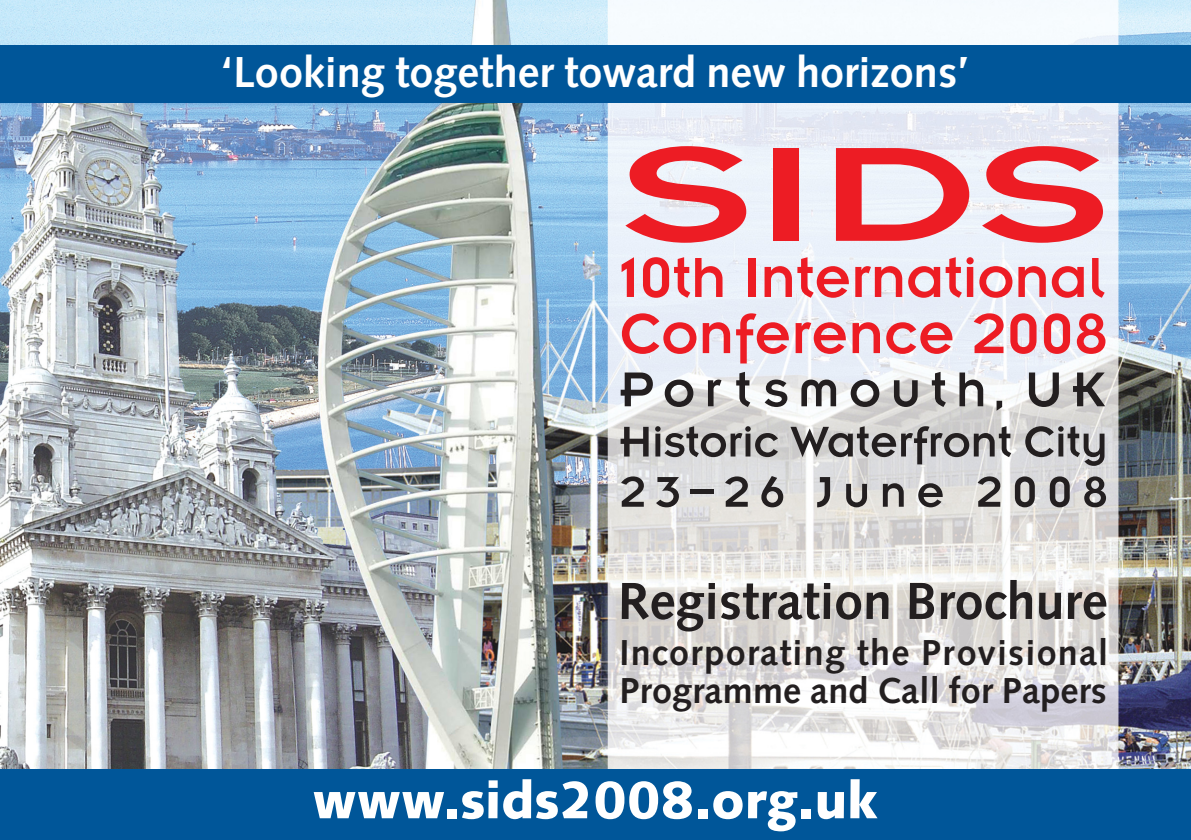
<style>
.page{position:relative;width:1191px;height:840px;background:#fff}
.page>*{position:absolute;margin:0;border:0;box-sizing:border-box;transform-origin:0 0}
.t1{font:700 52px "Syntax";color:#231f20}
.t2{font:900 52px "Syntax";color:#fff}
.t3{font:700 43.2px "Syntax";color:#fff}
.t4{font:700 36px/37.4px "Syntax";letter-spacing:.035em;color:#231f20}
</style>
<div class="page">
<img style="left:0;top:0;width:1191px;height:769px">
<svg style="left:625px;top:146px;width:121px;height:96px;background:#ec878e"></svg>
<div style="left:773px;top:148px;width:25px;height:93px;background:#ed1c24"></div>
<svg style="left:836px;top:148px;width:133px;height:93px;background:#ec7f87"></svg>
<svg style="left:982px;top:146px;width:121px;height:96px;background:#eb868e"></svg>
<svg style="left:621px;top:257px;width:13px;height:40px"></svg>
<svg style="left:643px;top:257px;width:79px;height:40px;background:#ea8e97"></svg>
<div style="left:748px;top:258px;width:7px;height:39px;background:#ed1c24"></div>
<svg style="left:764px;top:257px;width:85px;height:40px;background:#eb9da5"></svg>
<svg style="left:855px;top:266px;width:47px;height:31px"></svg>
<svg style="left:908px;top:257px;width:65px;height:40px;background:#eb959e"></svg>
<svg style="left:979px;top:266px;width:33px;height:31px"></svg>
<svg style="left:1018px;top:266px;width:27px;height:31px"></svg>
<svg style="left:1051px;top:266px;width:32px;height:31px"></svg>
<svg style="left:1092px;top:258px;width:12px;height:39px"></svg>
<svg style="left:622px;top:313px;width:74px;height:41px;background:#e99ea8"></svg>
<svg style="left:702px;top:322px;width:28px;height:31px"></svg>
<svg style="left:736px;top:313px;width:53px;height:50px;background:#e9a0a9"></svg>
<svg style="left:795px;top:322px;width:51px;height:32px;background:#eb858d"></svg>
<svg style="left:852px;top:322px;width:28px;height:31px"></svg>
<svg style="left:886px;top:322px;width:66px;height:32px;background:#ea8b93"></svg>
<svg style="left:973px;top:313px;width:30px;height:40px"></svg>
<svg style="left:1010px;top:313px;width:26px;height:41px"></svg>
<svg style="left:1044px;top:313px;width:26px;height:41px"></svg>
<svg style="left:1076px;top:313px;width:29px;height:41px"></svg>
<svg style="left:620px;top:372px;width:33px;height:34px"></svg>
<svg style="left:664px;top:379px;width:29px;height:28px"></svg>
<svg style="left:708px;top:379px;width:13px;height:27px"></svg>
<svg style="left:736px;top:371px;width:14px;height:36px"></svg>
<svg style="left:764px;top:379px;width:23px;height:28px"></svg>
<svg style="left:801px;top:379px;width:35px;height:27px"></svg>
<svg style="left:850px;top:379px;width:29px;height:28px"></svg>
<svg style="left:894px;top:380px;width:23px;height:27px"></svg>
<svg style="left:931px;top:371px;width:15px;height:36px"></svg>
<svg style="left:959px;top:372px;width:24px;height:34px"></svg>
<svg style="left:996px;top:400px;width:6px;height:10px"></svg>
<svg style="left:1029px;top:372px;width:29px;height:35px"></svg>
<svg style="left:1073px;top:372px;width:32px;height:34px"></svg>
<svg style="left:620px;top:426px;width:28px;height:30px"></svg>
<svg style="left:655px;top:426px;width:123px;height:31px;background:#949292"></svg>
<svg style="left:790px;top:426px;width:221px;height:38px;background:#a19fa0"></svg>
<svg style="left:1025px;top:426px;width:79px;height:39px;background:#9c9b9d"></svg>
<svg style="left:621px;top:476px;width:23px;height:30px"></svg>
<svg style="left:656px;top:477px;width:23px;height:30px"></svg>
<hr style="left:690px;top:489px;width:24px;height:4px;background:#231f20">
<svg style="left:725px;top:476px;width:23px;height:30px"></svg>
<svg style="left:761px;top:475px;width:22px;height:32px"></svg>
<svg style="left:817px;top:477px;width:13px;height:30px"></svg>
<svg style="left:846px;top:483px;width:21px;height:24px"></svg>
<svg style="left:883px;top:483px;width:20px;height:23px"></svg>
<svg style="left:918px;top:483px;width:24px;height:24px"></svg>
<svg style="left:977px;top:476px;width:23px;height:30px"></svg>
<svg style="left:1015px;top:476px;width:19px;height:31px"></svg>
<svg style="left:1049px;top:476px;width:20px;height:31px"></svg>
<svg style="left:1084px;top:476px;width:22px;height:31px"></svg>
<div style="left:0;top:46px;width:1191px;height:57px;background:#005699"></div>
<div style="left:0;top:769px;width:1191px;height:70px;background:#005699"></div>
<p class="t3" style="left:221px;top:54px;width:749px">‘Looking together toward new horizons’</p>
<h1 class="t1" style="left:618px;top:579px;width:491px">Registration Brochure</h1>
<p class="t4" style="left:619px;top:636px;width:490px">Incorporating the Provisional<br>Programme and Call for Papers</p>
<h1 class="t2" style="left:312px;top:778px;width:567px">www.sids2008.org.uk</h1>
</div>
